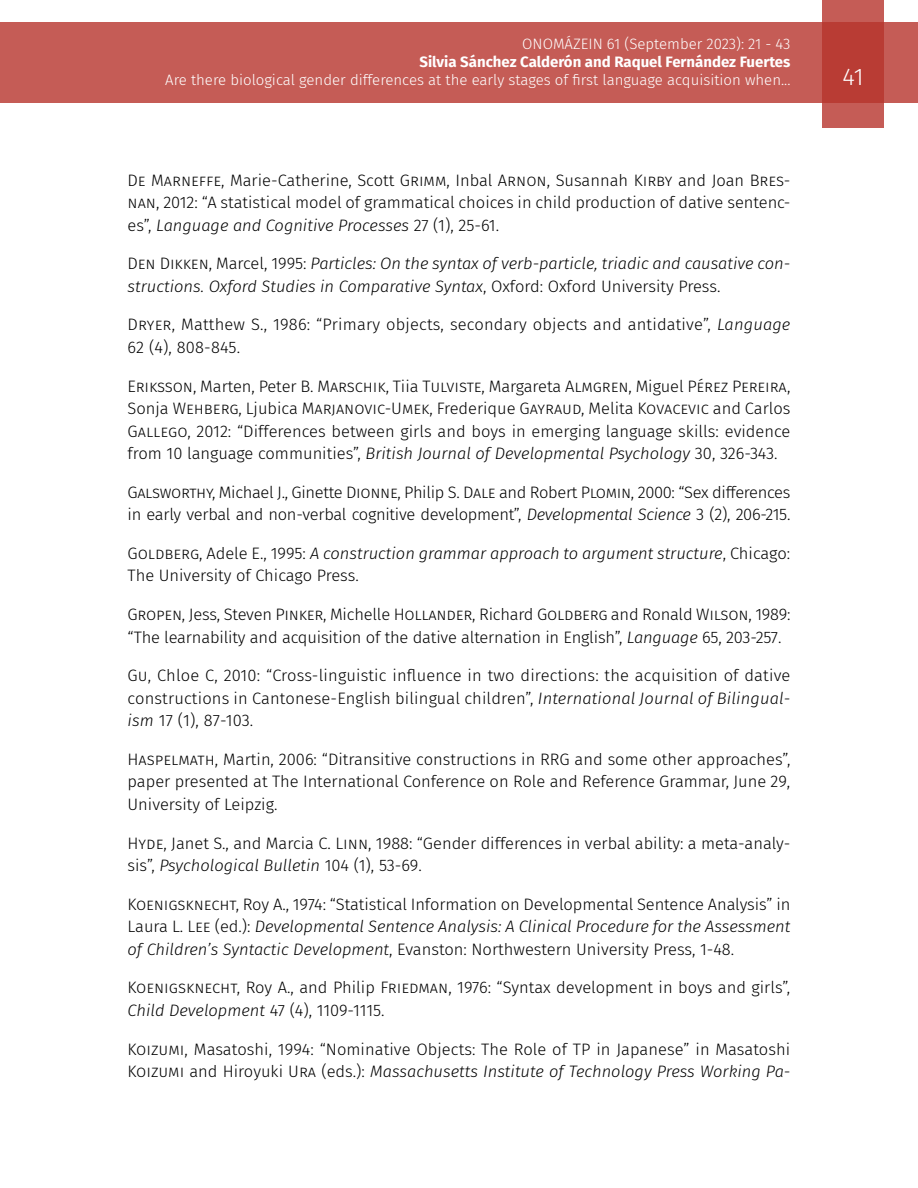
<style>
.page{position:relative;width:918px;height:1188px;background:#fff}
.page>*{position:absolute;margin:0;border:0;box-sizing:border-box;transform-origin:0 0}
.t1{font:300 24px "Fira Sans";color:#fff}
.t2{font:300 16.5px/22.5px "Fira Sans";color:#000}
.t3{font:300 16.5px/22.5px "Fira Sans";letter-spacing:-.02em;color:#000}
.t4{font:italic 300 16.5px/22.5px "Fira Sans";color:#000}
.t5{font:300 15px "Fira Sans";color:#fff}
.t6{font:700 15px "Fira Sans";color:#fff}
.s1{font-style:italic}
.s2{font-style:normal}
</style>
<div class="page">
<div style="left:0;top:23px;width:918px;height:80px;background:#c55c56"></div>
<svg style="left:822px;top:0;width:62px;height:128px;background:#bd4740"></svg>
<p class="t5" style="left:522px;top:34px;width:270px">ONOMÁZEIN 61 (September 2023): 21 - 43</p>
<p class="t6" style="left:420px;top:50px;width:372px">Silvia Sánchez Calderón and Raquel Fernández Fuertes</p>
<p class="t5" style="left:165px;top:70px;width:627px">Are there biological gender differences at the early stages of first language acquisition when...</p>
<h1 class="t1" style="left:843px;top:60px;width:23px">41</h1>
<p class="t2" style="left:128px;top:168px;width:664px;text-align:justify">De Marneffe, Marie-Catherine, Scott Grimm, Inbal Arnon, Susannah Kirby and Joan Bres&shy;nan, 2012: “A statistical model of grammatical choices in child production of dative sentenc&shy;es”, <span class="s1">Language and Cognitive Processes</span> 27 (1), 25-61.</p>
<p class="t4" style="left:128px;top:252px;width:664px"><span class="s2">Den Dikken, Marcel, 1995:</span> Particles: On the syntax of verb-particle, triadic and causative con&shy;structions. Oxford Studies in Comparative Syntax<span class="s2">, Oxford: Oxford University Press.</span></p>
<p class="t2" style="left:128px;top:313px;width:664px">Dryer, Matthew S., 1986: “Primary objects, secondary objects and antidative”, <span class="s1">Language<br></span>62 (4), 808-845.</p>
<p class="t2" style="left:128px;top:374px;width:664px;text-align:justify">Eriksson, Marten, Peter B. Marschik, Tiia Tulviste, Margareta Almgren, Miguel Pérez Pereira, Sonja Wehberg, Ljubica Marjanovic-Umek, Frederique Gayraud, Melita Kovacevic and Carlos Gallego, 2012: “Differences between girls and boys in emerging language skills: evidence from 10 language communities”, <span class="s1">British Journal of Developmental Psychology</span> 30, 326-343.</p>
<p class="t3" style="left:128px;top:481px;width:664px">Galsworthy, Michael J., Ginette Dionne, Philip S. Dale and Robert Plomin, 2000: “Sex differences in early verbal and non-verbal cognitive development”, <span class="s1">Developmental Science</span> 3 (2), 206-215.</p>
<p class="t2" style="left:128px;top:542px;width:664px">Goldberg, Adele E., 1995: <span class="s1">A construction grammar approach to argument structure</span>, Chicago:<br>The University of Chicago Press.</p>
<p class="t2" style="left:128px;top:603px;width:664px">Gropen, Jess, Steven Pinker, Michelle Hollander, Richard Goldberg and Ronald Wilson, 1989: “The learnability and acquisition of the dative alternation in English”, <span class="s1">Language</span> 65, 203-257.</p>
<p class="t2" style="left:128px;top:664px;width:664px;text-align:justify">Gu, Chloe C, 2010: “Cross-linguistic influence in two directions: the acquisition of dative constructions in Cantonese-English bilingual children”, <span class="s1">International Journal of Bilingual&shy;ism</span> 17 (1), 87-103.</p>
<p class="t2" style="left:128px;top:748px;width:664px;text-align:justify">Haspelmath, Martin, 2006: “Ditransitive constructions in RRG and some other approaches”, paper presented at The International Conference on Role and Reference Grammar, June 29, University of Leipzig.</p>
<p class="t2" style="left:128px;top:831px;width:664px">Hyde, Janet S., and Marcia C. Linn, 1988: “Gender differences in verbal ability: a meta-analy&shy;sis”, <span class="s1">Psychological Bulletin</span> 104 (1), 53-69.</p>
<p class="t2" style="left:128px;top:893px;width:664px;text-align:justify">Koenigsknecht, Roy A., 1974: “Statistical Information on Developmental Sentence Analysis” in Laura L. Lee (ed.): <span class="s1">Developmental Sentence Analysis: A Clinical Procedure for the Assessment of Children’s Syntactic Development</span>, Evanston: Northwestern University Press, 1-48.</p>
<p class="t2" style="left:128px;top:976px;width:664px">Koenigsknecht, Roy A., and Philip Friedman, 1976: “Syntax development in boys and girls”,<br><span class="s1">Child Development</span> 47 (4), 1109-1115.</p>
<p class="t2" style="left:128px;top:1037px;width:664px">Koizumi, Masatoshi, 1994: “Nominative Objects: The Role of TP in Japanese” in Masatoshi<br>Koizumi and Hiroyuki Ura (eds.): <span class="s1">Massachusetts Institute of Technology Press Working Pa-</span></p>
</div>
